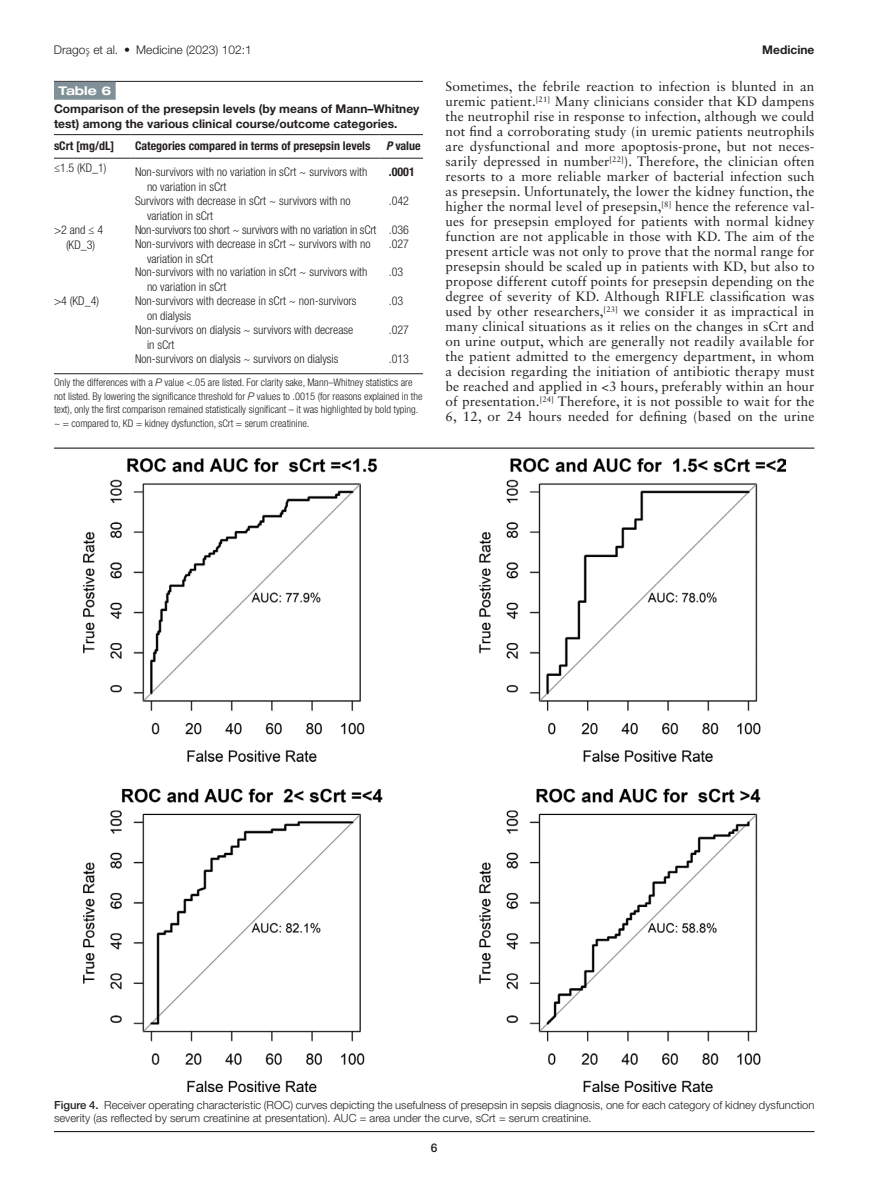
<style>
.page{position:relative;width:891px;height:1188px;background:#fff}
.page>*{position:absolute;margin:0;border:0;box-sizing:border-box;transform-origin:0 0}
.t1{font:13.5px/15px "Sabon LT Std";letter-spacing:.01em;color:#231f20;text-align:justify}
.t2{font:300 condensed 12px/15px "Helvetica Neue LT Std";color:#231f20}
.t3{font:700 12px/15px "Helvetica Neue LT Std";color:#231f20}
.t4{font:700 condensed 12px "Helvetica Neue LT Std";color:#231f20}
.t5{font:300 12px "Helvetica Neue LT Std";color:#231f20}
.t6{font:700 expanded 12px "Helvetica Neue LT Std";color:#fff}
.t7{font:500 12px "Helvetica Neue LT Std";color:#231f20}
.t8{font:300 11.25px/13.5px "Helvetica Neue LT Std";color:#231f20}
.t9{font:300 condensed 10.5px/13.5px "Helvetica Neue LT Std";color:#231f20}
.s1{font-family:"Myriad Pro"}
.s2{font-style:italic}
.s3{font-style:italic;font-stretch:normal}
.s4{font-weight:500}
</style>
<div class="page">
<img style="left:83px;top:459px;width:702px;height:632px">
<hr style="left:54px;top:448px;width:760px;height:1px;background:#231f20">
<hr style="left:54px;top:1131px;width:760px;height:1px;background:#231f20">
<hr style="left:54px;top:81px;width:369px;height:1px;background:#231f20">
<div style="left:54px;top:82px;width:62px;height:18px;background:#7f9098"></div>
<hr style="left:54px;top:134px;width:76px;height:1px;background:#231f20">
<hr style="left:54px;top:158px;width:76px;height:1px;background:#231f20">
<hr style="left:130px;top:134px;width:250px;height:1px;background:#231f20">
<hr style="left:130px;top:158px;width:250px;height:1px;background:#231f20">
<hr style="left:380px;top:134px;width:43px;height:1px;background:#231f20">
<hr style="left:380px;top:158px;width:43px;height:1px;background:#231f20">
<hr style="left:54px;top:373px;width:76px;height:1px;background:#231f20">
<hr style="left:130px;top:373px;width:250px;height:1px;background:#231f20">
<hr style="left:380px;top:373px;width:43px;height:1px;background:#231f20">
<p class="t5" style="left:54px;top:42px;width:199px">Drago<span class="s1">ş</span> et al. • Medicine (2023) 102:1</p>
<p class="t3" style="left:762px;top:42px;width:54px">Medicine</p>
<p class="t1" style="left:445px;top:79px;width:371px">Sometimes, the febrile reaction to infection is blunted in an uremic patient.<sup>[21]</sup> Many clinicians consider that KD dampens the neutrophil rise in response to infection, although we could not find a corroborating study (in uremic patients neutrophils are dysfunctional and more apoptosis-prone, but not neces&shy;sarily depressed in number<sup>[22]</sup>). Therefore, the clinician often resorts to a more reliable marker of bacterial infection such as presepsin. Unfortunately, the lower the kidney function, the higher the normal level of presepsin,<sup>[8]</sup> hence the reference val&shy;ues for presepsin employed for patients with normal kidney function are not applicable in those with KD. The aim of the present article was not only to prove that the normal range for presepsin should be scaled up in patients with KD, but also to propose different cutoff points for presepsin depending on the degree of severity of KD. Although RIFLE classification was used by other researchers,<sup>[23]</sup> we consider it as impractical in many clinical situations as it relies on the changes in sCrt and on urine output, which are generally not readily available for the patient admitted to the emergency department, in whom a decision regarding the initiation of antibiotic therapy must be reached and applied in &lt;3 hours, preferably within an hour of presentation.<sup>[24]</sup> Therefore, it is not possible to wait for the 6, 12, or 24 hours needed for defining (based on the urine</p>
<p class="t6" style="left:58px;top:83px;width:54px">Table 6</p>
<p class="t3" style="left:54px;top:101px;width:367px">Comparison of the presepsin levels (by means of Mann–Whitney test) among the various clinical course/outcome categories.</p>
<p class="t4" style="left:54px;top:139px;width:62px">sCrt [mg/dL]</p>
<p class="t4" style="left:135px;top:139px;width:237px">Categories compared in terms of presepsin levels</p>
<p class="t4" style="left:386px;top:139px;width:36px"><span class="s2">P</span> value</p>
<p class="t2" style="left:54px;top:160px;width:54px">≤1.5 (KD_1)</p>
<p class="t2" style="left:147px;top:164px;width:222px;text-indent:-12px">Non-survivors with no variation in sCrt ~ survivors with no variation in sCrt</p>
<p class="t4" style="left:389px;top:165px;width:27px">.0001</p>
<p class="t2" style="left:147px;top:193px;width:205px;text-indent:-12px">Survivors with decrease in sCrt ~ survivors with no variation in sCrt</p>
<p class="t2" style="left:389px;top:193px;width:22px">.042</p>
<p class="t2" style="left:54px;top:222px;width:51px;text-align:center">&gt;2 and ≤ 4 (KD_3)</p>
<p class="t2" style="left:135px;top:223px;width:276px;line-height:13.8px">Non-survivors too short ~ survivors with no variation in sCrt .036<br>Non-survivors with decrease in sCrt ~ survivors with no</p>
<p class="t2" style="left:147px;top:251px;width:68px">variation in sCrt</p>
<p class="t2" style="left:389px;top:236px;width:22px">.027</p>
<p class="t2" style="left:147px;top:265px;width:222px;text-indent:-12px">Non-survivors with no variation in sCrt ~ survivors with no variation in sCrt</p>
<p class="t2" style="left:389px;top:265px;width:16px">.03</p>
<p class="t2" style="left:54px;top:293px;width:47px">&gt;4 (KD_4)</p>
<p class="t2" style="left:147px;top:293px;width:211px;text-indent:-12px">Non-survivors with decrease in sCrt ~ non-survivors on dialysis</p>
<p class="t2" style="left:389px;top:293px;width:16px">.03</p>
<p class="t2" style="left:147px;top:322px;width:208px;text-indent:-12px">Non-survivors on dialysis ~ survivors with decrease in sCrt</p>
<p class="t2" style="left:389px;top:322px;width:22px">.027</p>
<p class="t2" style="left:135px;top:351px;width:205px">Non-survivors on dialysis ~ survivors on dialysis</p>
<p class="t2" style="left:389px;top:351px;width:22px">.013</p>
<p class="t9" style="left:54px;top:376px;width:370px">Only the differences with a <span class="s3">P</span> value &lt;.05 are listed. For clarity sake, Mann–Whitney statistics are not listed. By lowering the significance threshold for <span class="s3">P</span> values to .0015 (for reasons explained in the text), only the first comparison remained statistically significant – it was highlighted by bold typing. ~ = compared to, KD = kidney dysfunction, sCrt = serum creatinine.</p>
<p class="t8" style="left:54px;top:1098px;width:762px"><span class="s4">Figure 4.</span> Receiver operating characteristic (ROC) curves depicting the usefulness of presepsin in sepsis diagnosis, one for each category of kidney dysfunction severity (as reflected by serum creatinine at presentation). AUC = area under the curve, sCrt = serum creatinine.</p>
<p class="t7" style="left:431px;top:1140px;width:8px">6</p>
</div>
